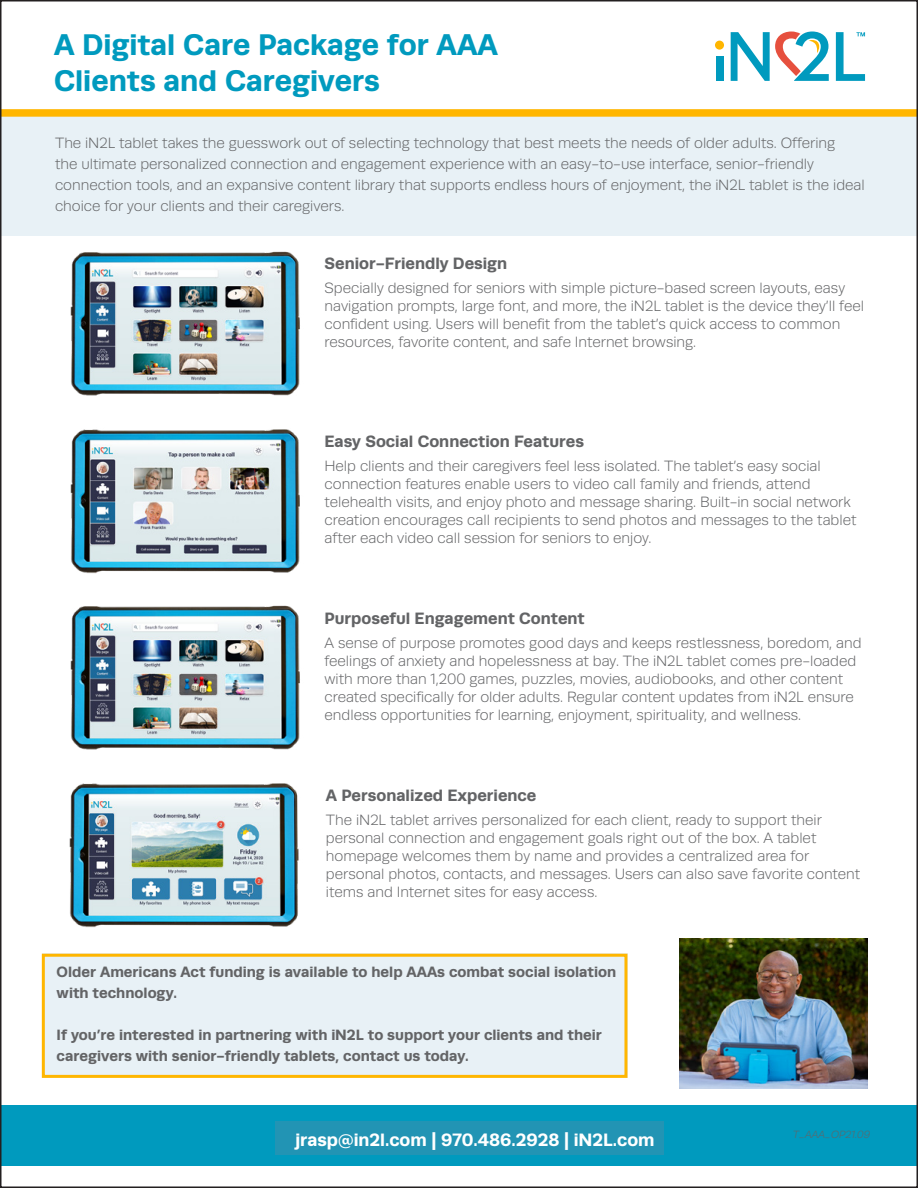
<style>
.page{position:relative;width:918px;height:1188px;background:#fff}
.page>*{position:absolute;margin:0;border:0;box-sizing:border-box;transform-origin:0 0}
.t1{font:700 30px/36px "Runda";color:#009abe}
.t2{font:700 18px "Runda";color:#fff}
.t3{font:700 16.5px "Runda";color:#636466}
.t4{font:300 15px/18px "Runda";color:#636466}
.t5{font:700 15px/21px "Runda";color:#636466}
.t6{font:700 15px "Runda";color:#fff}
.t7{font:italic 300 10.5px "Runda";color:#636466}
</style>
<div class="page">
<div style="left:1px;top:1106px;width:916px;height:60px;background:#009abe"></div>
<div style="left:1px;top:111px;width:916px;height:124px;background:#e8f1f6"></div>
<div style="left:715px;top:41px;width:9px;height:9px;background:#ffb600;border-radius:50%"></div>
<div style="left:716px;top:56px;width:7px;height:25px;background:#009abe"></div>
<svg style="left:731px;top:32px;width:98px;height:49px"></svg>
<svg style="left:836px;top:32px;width:29px;height:49px"></svg>
<div style="left:1px;top:109px;width:916px;height:8px;background:#ffb600"></div>
<img style="left:70px;top:251px;width:230px;height:145px">
<img style="left:70px;top:429px;width:230px;height:145px">
<img style="left:69px;top:783px;width:230px;height:145px">
<img style="left:70px;top:605px;width:230px;height:145px">
<img style="left:679px;top:938px;width:188px;height:150px">
<div style="left:42px;top:954px;width:585px;height:124px;background:#e8f1f6"></div>
<div style="left:42px;top:954px;width:585px;height:124px;border:3px solid #ffb600"></div>
<div style="left:275px;top:1121px;width:388px;height:34px;background:#2294b4"></div>
<p class="t1" style="left:54px;top:26px;width:445px">A Digital Care Package for AAA<br>Clients and Caregivers</p>
<p class="t4" style="left:55px;top:132px;width:811px;line-height:21px">The iN2L tablet takes the guesswork out of selecting technology that best meets the needs of older adults. Offering<br>the ultimate personalized connection and engagement experience with an easy-to-use interface, senior-friendly connection tools, and an expansive content library that supports endless hours of enjoyment, the iN2L tablet is the ideal choice for your clients and their caregivers.</p>
<p class="t3" style="left:325px;top:253px;width:184px">Senior-Friendly Design</p>
<p class="t4" style="left:325px;top:279px;width:541px">Specially designed for seniors with simple picture-based screen layouts, easy navigation prompts, large font, and more, the iN2L tablet is the device they’ll feel confident using. Users will benefit from the tablet’s quick access to common resources, favorite content, and safe Internet browsing.</p>
<p class="t3" style="left:325px;top:432px;width:261px">Easy Social Connection Features</p>
<p class="t4" style="left:325px;top:457px;width:533px">Help clients and their caregivers feel less isolated. The tablet’s easy social connection features enable users to video call family and friends, attend telehealth visits, and enjoy photo and message sharing. Built-in social network creation encourages call recipients to send photos and messages to the tablet after each video call session for seniors to enjoy.</p>
<p class="t3" style="left:325px;top:609px;width:262px">Purposeful Engagement Content</p>
<p class="t4" style="left:325px;top:634px;width:539px">A sense of purpose promotes good days and keeps restlessness, boredom, and feelings of anxiety and hopelessness at bay. The iN2L tablet comes pre-loaded with more than 1,200 games, puzzles, movies, audiobooks, and other content created specifically for older adults. Regular content updates from iN2L ensure endless opportunities for learning, enjoyment, spirituality, and wellness.</p>
<p class="t3" style="left:326px;top:786px;width:212px">A Personalized Experience</p>
<p class="t4" style="left:326px;top:811px;width:536px">The iN2L tablet arrives personalized for each client, ready to support their personal connection and engagement goals right out of the box. A tablet homepage welcomes them by name and provides a centralized area for personal photos, contacts, and messages. Users can also save favorite content items and Internet sites for easy access.</p>
<p class="t5" style="left:57px;top:962px;width:561px">Older Americans Act funding is available to help AAAs combat social isolation with technology.</p>
<p class="t5" style="left:57px;top:1025px;width:547px">If you’re interested in partnering with iN2L to support your clients and their caregivers with senior-friendly tablets, contact us today.</p>
<p class="t6" style="left:329px;top:1122px;width:319px">iN2Lathome@iN2L.com • iN2L.com/USAging</p>
<p class="t2" style="left:295px;top:1129px;width:361px">jrasp@in2l.com | 970.486.2928 | iN2L.com</p>
<p class="t7" style="left:793px;top:1128px;width:79px">T_AAA_OP21.09</p>
</div>
